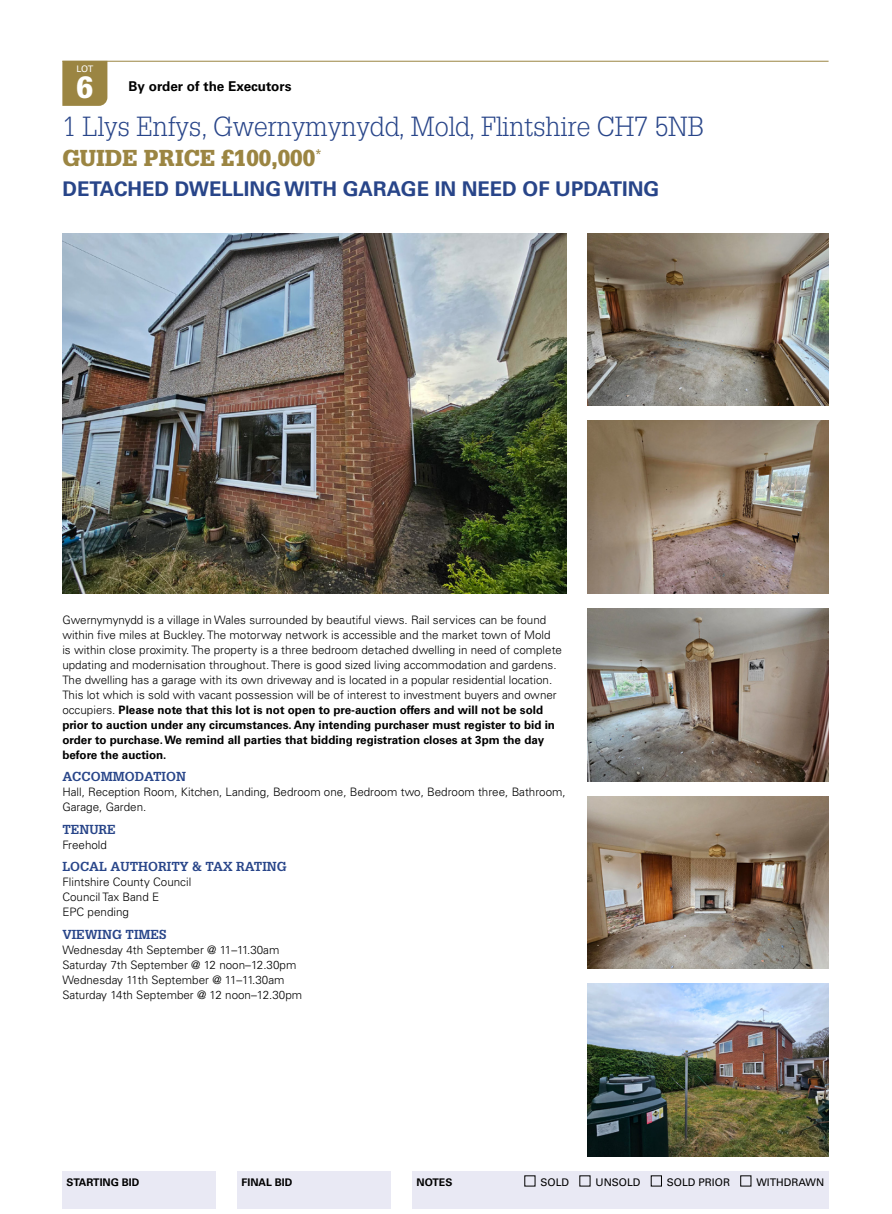
<style>
.page{position:relative;width:892px;height:1214px;background:#fff}
.page>*{position:absolute;margin:0;border:0;box-sizing:border-box;transform-origin:0 0}
.t1{font:900 30px "Glypha LT Std";color:#fff}
.t2{font:300 27px "Glypha LT Std";color:#284589}
.t3{font:900 22.5px "Glypha LT Std";color:#9b8542}
.t4{font:700 20.25px "Univers LT Std";color:#284589}
.t5{font:700 13.5px "Univers LT Std";color:#000}
.t6{font:700 12.75px "Glypha LT Std";color:#284589}
.t7{font:300 11.7px/15px "Univers LT Std";color:#000}
.t8{font:10.5px "Univers LT Std";color:#000}
.t9{font:700 10.5px "Univers LT Std";color:#000}
.t10{font:9px "Univers LT Std";color:#fff}
.s1{font-weight:700}
</style>
<div class="page">
<hr style="left:62px;top:61px;width:766px;height:1px;background:#9b8542">
<div style="left:62px;top:1171px;width:154px;height:37px;background:#e9e9f4"></div>
<div style="left:237px;top:1171px;width:154px;height:37px;background:#e9e9f4"></div>
<div style="left:412px;top:1171px;width:416px;height:37px;background:#e9e9f4"></div>
<div style="left:62px;top:61px;width:45px;height:45px;background:#9b8542"></div>
<img style="left:62px;top:233px;width:503px;height:360px">
<img style="left:587px;top:233px;width:241px;height:173px">
<img style="left:587px;top:421px;width:241px;height:172px">
<img style="left:587px;top:608px;width:241px;height:173px">
<img style="left:587px;top:796px;width:241px;height:172px">
<img style="left:587px;top:983px;width:241px;height:173px">
<p class="t10" style="left:76px;top:63px;width:18px">LOT</p>
<h1 class="t1" style="left:76px;top:69px;width:18px">6</h1>
<p class="t5" style="left:128px;top:78px;width:164px">By order of the Executors</p>
<h2 class="t2" style="left:62px;top:111px;width:643px">1 Llys Enfys, Gwernymynydd, Mold, Flintshire CH7 5NB</h2>
<h3 class="t3" style="left:62px;top:144px;width:261px">GUIDE PRICE £100,000<sup>*</sup></h3>
<h3 class="t4" style="left:62px;top:177px;width:598px">DETACHED DWELLING WITH GARAGE IN NEED OF UPDATING</h3>
<p class="t7" style="left:62px;top:612px;width:501px">Gwernymynydd is a village in Wales surrounded by beautiful views. Rail services can be found within five miles at Buckley. The motorway network is accessible and the market town of Mold<br>is within close proximity. The property is a three bedroom detached dwelling in need of complete updating and modernisation throughout. There is good sized living accommodation and gardens.<br>The dwelling has a garage with its own driveway and is located in a popular residential location.<br>This lot which is sold with vacant possession will be of interest to investment buyers and owner occupiers. <span class="s1">Please note that this lot is not open to pre-auction offers and will not be sold prior to auction under any circumstances. Any intending purchaser must register to bid in order to purchase. We remind all parties that bidding registration closes at 3pm the day before the auction.</span></p>
<p class="t6" style="left:62px;top:768px;width:125px">ACCOMMODATION</p>
<p class="t7" style="left:62px;top:784px;width:504px">Hall, Reception Room, Kitchen, Landing, Bedroom one, Bedroom two, Bedroom three, Bathroom,<br>Garage, Garden.</p>
<p class="t6" style="left:62px;top:821px;width:55px">TENURE</p>
<p class="t7" style="left:62px;top:837px;width:46px">Freehold</p>
<p class="t6" style="left:62px;top:858px;width:226px">LOCAL AUTHORITY &amp; TAX RATING</p>
<p class="t7" style="left:62px;top:874px;width:130px">Flintshire County Council<br>Council Tax Band E<br>EPC pending</p>
<p class="t6" style="left:62px;top:926px;width:105px">VIEWING TIMES</p>
<p class="t7" style="left:62px;top:942px;width:241px">Wednesday 4th September @ 11–11.30am Saturday 7th September @ 12 noon–12.30pm Wednesday 11th September @ 11–11.30am Saturday 14th September @ 12 noon–12.30pm</p>
<p class="t9" style="left:67px;top:1176px;width:74px">STARTING BID</p>
<p class="t9" style="left:241px;top:1176px;width:52px">FINAL BID</p>
<p class="t9" style="left:416px;top:1176px;width:37px">NOTES</p>
<p class="t8" style="left:540px;top:1176px;width:30px">SOLD</p>
<p class="t8" style="left:595px;top:1176px;width:46px">UNSOLD</p>
<p class="t8" style="left:666px;top:1176px;width:65px">SOLD PRIOR</p>
<p class="t8" style="left:756px;top:1176px;width:69px">WITHDRAWN</p>
</div>
